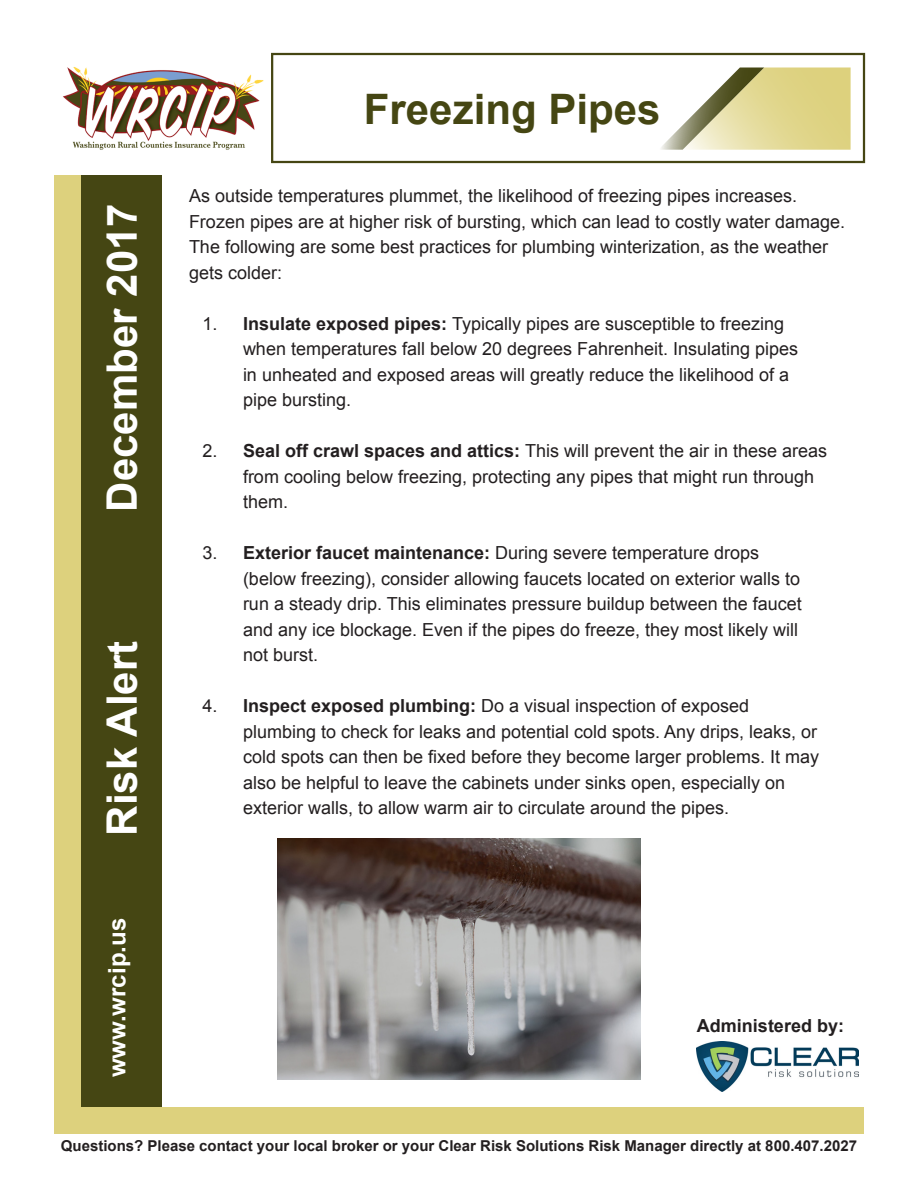
<style>
.page{position:relative;width:918px;height:1188px;background:#fff}
.page>*{position:absolute;margin:0;border:0;box-sizing:border-box;transform-origin:0 0}
.Risk_Alert_Side_Titl{font:700 42px "Arial";color:#fff}
.Risk_Alert_Title_Sty{font:700 42px "Arial";color:#454613}
.Risk_Alert_Website_S{font:700 24px "Arial";color:#fff}
.Arial_Regular_12{font:18px/25.5px "Arial";color:#231f20}
.Administered_By_Styl{font:700 18px "Arial";color:#231f20}
.Risk_Alert_Questions{font:700 15px "Arial";color:#231f20}
.s1{font-weight:700}
</style>
<div class="page">
<img style="left:63px;top:67px;width:201px;height:83px">
<div style="left:54px;top:176px;width:27px;height:958px;background:#ddd17d"></div>
<div style="left:54px;top:1107px;width:810px;height:27px;background:#ddd17d"></div>
<div style="left:81px;top:176px;width:81px;height:931px;background:#454613"></div>
<div style="left:271px;top:53px;width:594px;height:110px;border:2px solid #454613"></div>
<svg style="left:661px;top:68px;width:190px;height:82px"></svg>
<img style="left:696px;top:1041px;width:162px;height:51px">
<img style="left:278px;top:838px;width:362px;height:242px">
<p class="Risk_Alert_Side_Titl" style="left:94px;top:512px;width:310px;rotate:-90deg">December 2017</p>
<p class="Risk_Alert_Side_Titl" style="left:94px;top:836px;width:196px;rotate:-90deg">Risk Alert</p>
<p class="Risk_Alert_Website_S" style="left:101px;top:1077px;width:161px;rotate:-90deg">www.wrcip.us</p>
<p class="Risk_Alert_Title_Sty" style="left:364px;top:81px;width:298px">Freezing Pipes</p>
<p class="Arial_Regular_12" style="left:189px;top:183px;width:658px">As outside temperatures plummet, the likelihood of freezing pipes increases.<br>Frozen pipes are at higher risk of bursting, which can lead to costly water damage.<br>The following are some best practices for plumbing winterization, as the weather gets colder:</p>
<p class="Arial_Regular_12" style="left:243px;top:311px;width:557px;text-indent:-40px">1. <span class="s1">Insulate exposed pipes:</span> Typically pipes are susceptible to freezing when temperatures fall below 20 degrees Fahrenheit. Insulating pipes in unheated and exposed areas will greatly reduce the likelihood of a pipe bursting.</p>
<p class="Arial_Regular_12" style="left:243px;top:438px;width:586px;text-indent:-40px">2. <span class="s1">Seal off crawl spaces and attics:</span> This will prevent the air in these areas from cooling below freezing, protecting any pipes that might run through them.</p>
<p class="Arial_Regular_12" style="left:243px;top:540px;width:560px;text-indent:-40px">3. <span class="s1">Exterior faucet maintenance:</span> During severe temperature drops (below freezing), consider allowing faucets located on exterior walls to run a steady drip. This eliminates pressure buildup between the faucet and any ice blockage. Even if the pipes do freeze, they most likely will not burst.</p>
<p class="Arial_Regular_12" style="left:243px;top:693px;width:578px;text-indent:-40px">4. <span class="s1">Inspect exposed plumbing:</span> Do a visual inspection of exposed plumbing to check for leaks and potential cold spots. Any drips, leaks, or cold spots can then be fixed before they become larger problems. It may also be helpful to leave the cabinets under sinks open, especially on exterior walls, to allow warm air to circulate around the pipes.</p>
<p class="Administered_By_Styl" style="left:697px;top:1014px;width:149px">Administered by:</p>
<p class="Risk_Alert_Questions" style="left:61px;top:1136px;width:798px">Questions? Please contact your local broker or your Clear Risk Solutions Risk Manager directly at 800.407.2027</p>
</div>
